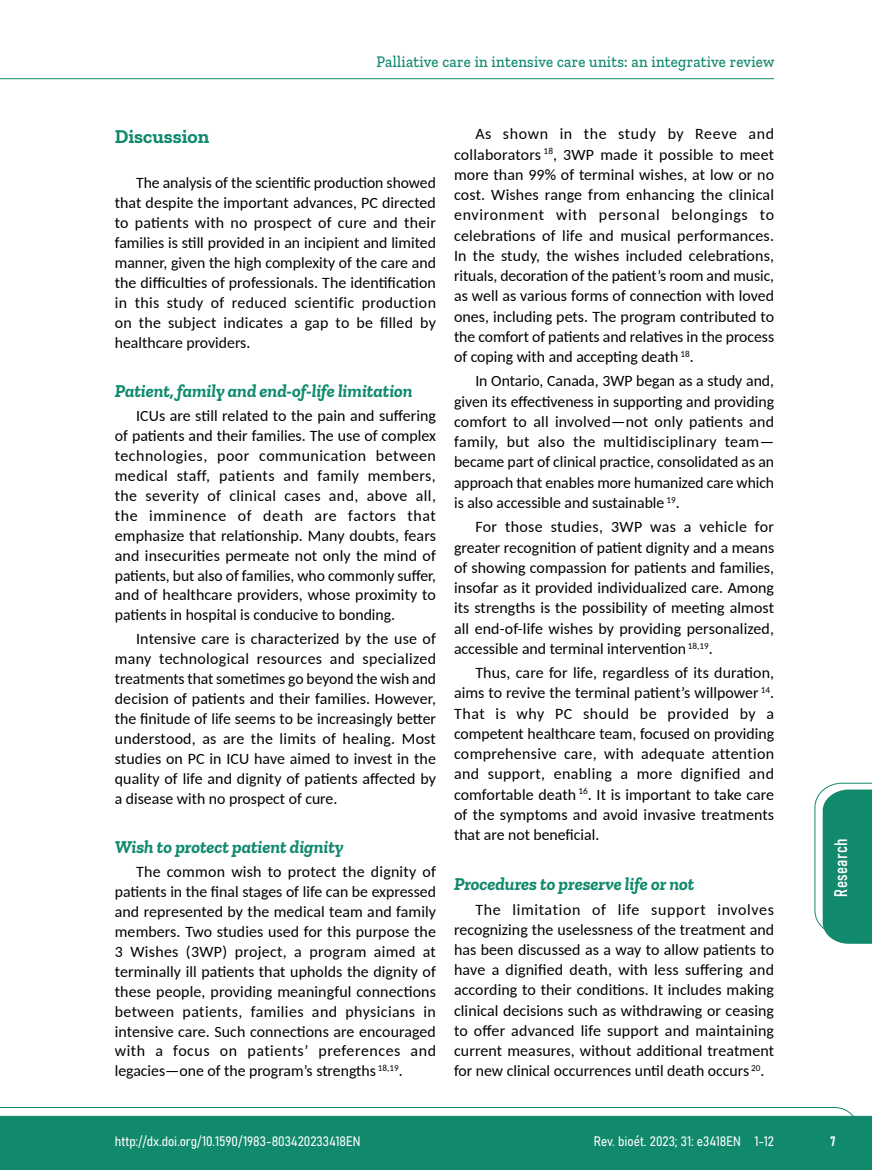
<style>
.page{position:relative;width:872px;height:1170px;background:#fff}
.page>*{position:absolute;margin:0;border:0;box-sizing:border-box;transform-origin:0 0}
.t1{font:700 19.5px "Zilla Slab";color:#108a6e}
.t2{font:italic 700 18px "Zilla Slab";color:#108a6e}
.t3{font:18px "Bahnschrift";letter-spacing:.02em;color:#fff}
.t4{font:500 16.5px "Zilla Slab";letter-spacing:.02em;color:#10896d;scale:.9 1}
.t5{font:15.75px/20.2px "Carlito";color:#000;text-align:justify}
.t6{font:13.5px "Bahnschrift";color:#fff}
</style>
<div class="page">
<svg style="left:0;top:1107px;width:859px;height:62px;background:#2e977f"></svg>
<hr style="left:0;top:78px;width:774px;height:1px;background:#10896d">
<svg style="left:814px;top:782px;width:58px;height:161px"></svg>
<p class="t4" style="left:376px;top:53px;width:444px">Palliative care in intensive care units: an integrative review</p>
<p class="t1" style="left:115px;top:125px;width:96px">Discussion</p>
<p class="t5" style="left:115px;top:172px;width:323px;text-indent:21px">The analysis of the scientific production showed that despite the important advances, PC directed to patients with no prospect of cure and their families is still provided in an incipient and limited manner, given the high complexity of the care and the difficulties of professionals. The identification in this study of reduced scientific production on the subject indicates a gap to be filled by healthcare providers.</p>
<p class="t2" style="left:115px;top:381px;width:299px">Patient, family and end-of-life limitation</p>
<p class="t5" style="left:115px;top:405px;width:323px;text-indent:21px">ICUs are still related to the pain and suffering of patients and their families. The use of complex technologies, poor communication between medical staff, patients and family members, the severity of clinical cases and, above all, the imminence of death are factors that emphasize that relationship. Many doubts, fears and insecurities permeate not only the mind of patients, but also of families, who commonly suffer, and of healthcare providers, whose proximity to patients in hospital is conducive to bonding.</p>
<p class="t5" style="left:115px;top:628px;width:323px;text-indent:21px">Intensive care is characterized by the use of many technological resources and specialized treatments that sometimes go beyond the wish and decision of patients and their families. However, the finitude of life seems to be increasingly better understood, as are the limits of healing. Most studies on PC in ICU have aimed to invest in the quality of life and dignity of patients affected by a disease with no prospect of cure.</p>
<p class="t2" style="left:115px;top:836px;width:230px">Wish to protect patient dignity</p>
<p class="t5" style="left:115px;top:861px;width:323px;text-indent:21px">The common wish to protect the dignity of patients in the final stages of life can be expressed and represented by the medical team and family members. Two studies used for this purpose the 3 Wishes (3WP) project, a program aimed at terminally ill patients that upholds the dignity of these people, providing meaningful connections between patients, families and physicians in intensive care. Such connections are encouraged with a focus on patients’ preferences and legacies—one of the program’s strengths <sup>18,19</sup>.</p>
<p class="t5" style="left:454px;top:123px;width:322px;text-indent:21px">As shown in the study by Reeve and collaborators <sup>18</sup>, 3WP made it possible to meet more than 99% of terminal wishes, at low or no cost. Wishes range from enhancing the clinical environment with personal belongings to celebrations of life and musical performances.<br>In the study, the wishes included celebrations, rituals, decoration of the patient’s room and music, as well as various forms of connection with loved ones, including pets. The program contributed to the comfort of patients and relatives in the process of coping with and accepting death <sup>18</sup>.</p>
<p class="t5" style="left:454px;top:370px;width:321px;text-indent:21px">In Ontario, Canada, 3WP began as a study and, given its effectiveness in supporting and providing comfort to all involved—not only patients and family, but also the multidisciplinary team— became part of clinical practice, consolidated as an approach that enables more humanized care which is also accessible and sustainable <sup>19</sup>.</p>
<p class="t5" style="left:454px;top:516px;width:321px;text-indent:21px">For those studies, 3WP was a vehicle for greater recognition of patient dignity and a means of showing compassion for patients and families, insofar as it provided individualized care. Among its strengths is the possibility of meeting almost all end-of-life wishes by providing personalized, accessible and terminal intervention <sup>18,19</sup>.</p>
<p class="t5" style="left:454px;top:662px;width:321px;text-indent:21px">Thus, care for life, regardless of its duration, aims to revive the terminal patient’s willpower <sup>14</sup>.<br>That is why PC should be provided by a competent healthcare team, focused on providing comprehensive care, with adequate attention and support, enabling a more dignified and comfortable death <sup>16</sup>. It is important to take care of the symptoms and avoid invasive treatments that are not beneficial.</p>
<p class="t2" style="left:454px;top:873px;width:242px">Procedures to preserve life or not</p>
<p class="t5" style="left:454px;top:898px;width:321px;text-indent:21px">The limitation of life support involves recognizing the uselessness of the treatment and has been discussed as a way to allow patients to have a dignified death, with less suffering and according to their conditions. It includes making clinical decisions such as withdrawing or ceasing to offer advanced life support and maintaining current measures, without additional treatment for new clinical occurrences until death occurs <sup>20</sup>.</p>
<p class="t3" style="left:827px;top:896px;width:59px;rotate:-90deg">Research</p>
<p class="t6" style="left:115px;top:1131px;width:247px">http://dx.doi.org/10.1590/1983-803420233418EN</p>
<p class="t6" style="left:594px;top:1131px;width:182px">Rev. bioét. 2023; 31: e3418EN 1-12</p>
<p class="t6" style="left:830px;top:1130px;width:7px">7</p>
</div>
